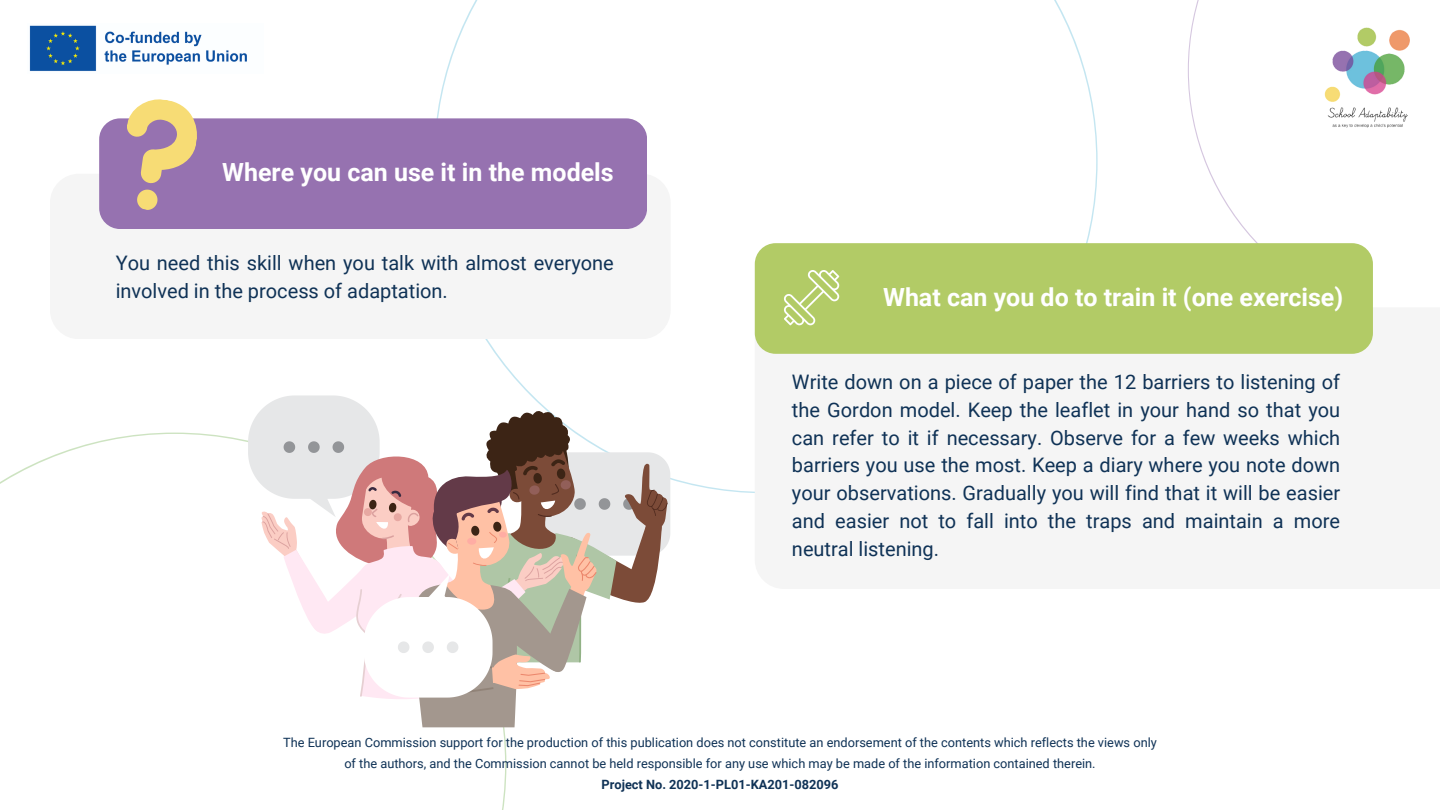
<style>
.page{position:relative;width:1440px;height:810px;background:#fff}
.page>*{position:absolute;margin:0;border:0;box-sizing:border-box;transform-origin:0 0}
.t1{font:700 25px "Roboto";color:#fff}
.t2{font:20px/27.8px "Roboto";color:#0f3256}
.t3{font:12.8px/21px "Roboto";color:#0f3256;text-align:center}
.t4{font:700 12.8px "Roboto";color:#0f3256}
</style>
<div class="page">
<svg style="left:1188px;top:0;width:185px;height:259px"></svg>
<div style="left:755px;top:307px;width:685px;height:282px;background:#f5f5f5"></div>
<div style="left:50px;top:174px;width:621px;height:165px;background:#f5f5f5;border-radius:29px"></div>
<img style="left:29px;top:25px;width:218px;height:46px">
<img style="left:1320px;top:24px;width:90px;height:108px">
<div style="left:99px;top:118px;width:548px;height:111px;background:#9672b0;border-radius:21px"></div>
<svg style="left:119px;top:99px;width:83px;height:111px"></svg>
<div style="left:755px;top:243px;width:618px;height:111px;background:#b2cb66;border-radius:21px"></div>
<svg style="left:784px;top:270px;width:55px;height:55px"></svg>
<svg style="left:248px;top:395px;width:422px;height:332px"></svg>
<p class="t1" style="left:222px;top:158px;width:393px">Where you can use it in the models</p>
<p class="t2" style="left:116px;top:249px;width:500px">You need this skill when you talk with almost everyone involved in the process of adaptation.</p>
<p class="t1" style="left:883px;top:283px;width:462px">What can you do to train it (one exercise)</p>
<p class="t2" style="left:792px;top:368px;width:550px;text-align:justify">Write down on a piece of paper the 12 barriers to listening of the Gordon model. Keep the leaflet in your hand so that you can refer to it if necessary. Observe for a few weeks which barriers you use the most. Keep a diary where you note down your observations. Gradually you will find that it will be easier and easier not to fall into the traps and maintain a more neutral listening.</p>
<p class="t3" style="left:283px;top:732px;width:875px">The European Commission support for the production of this publication does not constitute an endorsement of the contents which reflects the views only of the authors, and the Commission cannot be held responsible for any use which may be made of the information contained therein.</p>
<p class="t4" style="left:602px;top:777px;width:238px">Project No. 2020-1-PL01-KA201-082096</p>
</div>
